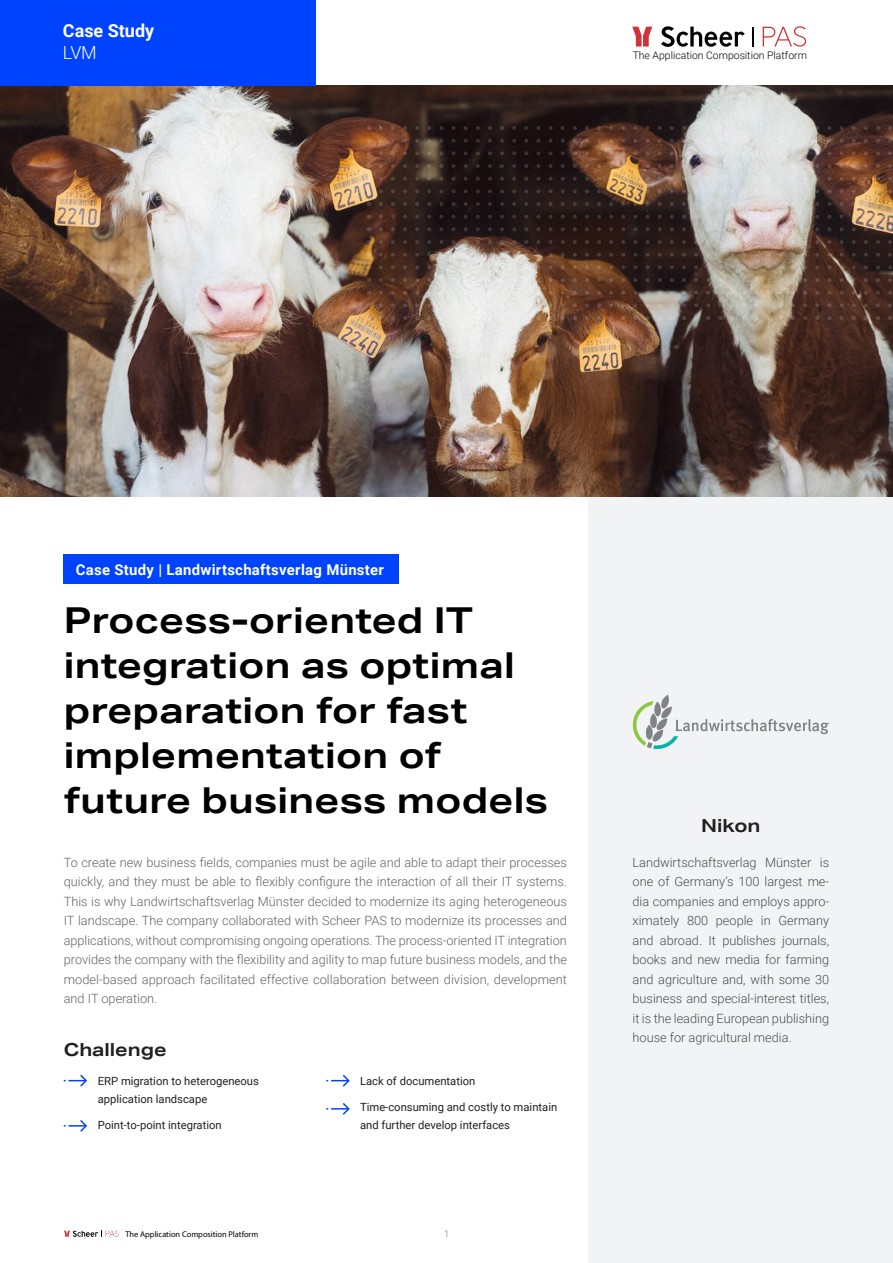
<style>
.page{position:relative;width:893px;height:1263px;background:#fff}
.page>*{position:absolute;margin:0;border:0;box-sizing:border-box;transform-origin:0 0}
.t1{font:700 35.7px/45px "Aktiv Grotesk Ex";letter-spacing:.01em;color:#000}
.t2{font:700 18px "Aktiv Grotesk Ex";color:#231f20}
.t3{font:700 18px "Roboto";color:#fff}
.t4{font:300 18px "Roboto";color:#fff}
.t5{font:700 14.85px "Roboto";letter-spacing:.02em;color:#fff}
.t6{font:300 12.75px/19.5px "Roboto";color:#636366;text-align:justify}
.t7{font:300 12.75px/19.5px "Roboto";color:#4b4c4d;text-align:justify}
.t8{font:11.25px/18px "Roboto";color:#231f20}
.t9{font:300 10.5px "Roboto";color:#000}
.t10{font:9px "Inter";color:#7d8d9a}
.t11{font:8.4px "Myriad Pro";color:#000}
</style>
<div class="page">
<svg style="left:753px;top:27px;width:1px;height:20px"></svg>
<svg style="left:763px;top:26px;width:43px;height:21px"></svg>
<svg style="left:632px;top:27px;width:20px;height:20px"></svg>
<svg style="left:661px;top:26px;width:84px;height:21px"></svg>
<div style="left:588px;top:496px;width:305px;height:767px;background:#f2f3f4"></div>
<img style="left:0;top:85px;width:893px;height:411px">
<svg style="left:339px;top:554px;width:60px;height:1px"></svg>
<div style="left:64px;top:555px;width:335px;height:29px;background:#0043ff"></div>
<svg style="left:632px;top:695px;width:197px;height:54px"></svg>
<svg style="left:64px;top:1074px;width:23px;height:13px"></svg>
<svg style="left:64px;top:1120px;width:23px;height:12px"></svg>
<svg style="left:326px;top:1074px;width:24px;height:13px"></svg>
<svg style="left:326px;top:1103px;width:24px;height:12px"></svg>
<svg style="left:381px;top:126px;width:512px;height:4px;background:#605351"></svg>
<svg style="left:381px;top:139px;width:512px;height:4px;background:#736059"></svg>
<svg style="left:381px;top:151px;width:512px;height:4px;background:#756057"></svg>
<svg style="left:381px;top:164px;width:512px;height:4px;background:#776156"></svg>
<svg style="left:381px;top:177px;width:512px;height:4px;background:#7b695d"></svg>
<svg style="left:381px;top:189px;width:512px;height:4px;background:#746358"></svg>
<svg style="left:381px;top:202px;width:512px;height:4px;background:#675a53"></svg>
<svg style="left:381px;top:215px;width:512px;height:4px;background:#5e514d"></svg>
<svg style="left:381px;top:227px;width:512px;height:4px;background:#554846"></svg>
<svg style="left:381px;top:240px;width:512px;height:4px;background:#5a4843"></svg>
<svg style="left:381px;top:253px;width:512px;height:4px;background:#6b584c"></svg>
<svg style="left:381px;top:265px;width:512px;height:4px;background:#7a675b"></svg>
<svg style="left:381px;top:278px;width:512px;height:4px;background:#826e62"></svg>
<svg style="left:381px;top:291px;width:512px;height:4px;background:#8f7b6f"></svg>
<svg style="left:381px;top:303px;width:512px;height:4px;background:#8f7b6f"></svg>
<svg style="left:381px;top:316px;width:512px;height:4px;background:#8e776a"></svg>
<svg style="left:64px;top:1230px;width:55px;height:7px"></svg>
<div style="left:0;top:0;width:315px;height:85px;background:#0043ff"></div>
<h2 class="t3" style="left:63px;top:18px;width:93px">Case Study</h2>
<h2 class="t4" style="left:63px;top:40px;width:35px">LVM</h2>
<p class="t9" style="left:633px;top:48px;width:176px">The Application Composition Platform</p>
<p class="t5" style="left:76px;top:559px;width:310px">Case Study | Landwirtschaftsverlag Münster</p>
<h1 class="t1" style="left:64px;top:597px;width:486px">Process-oriented IT integration as optimal preparation for fast implementation of future business models</h1>
<p class="t6" style="left:64px;top:852px;width:505px">To create new business fields, companies must be agile and able to adapt their processes quickly, and they must be able to flexibly configure the interaction of all their IT systems.<br>This is why Landwirtschaftsverlag Münster decided to modernize its aging heterogeneous IT landscape. The company collaborated with Scheer PAS to modernize its processes and applications, without compromising ongoing operations. The process-oriented IT integration provides the company with the flexibility and agility to map future business models, and the model-based approach facilitated effective collaboration between division, development and IT operation.</p>
<h2 class="t2" style="left:64px;top:1038px;width:104px">Challenge</h2>
<p class="t8" style="left:98px;top:1071px;width:163px">ERP migration to heterogeneous application landscape</p>
<p class="t8" style="left:98px;top:1116px;width:125px">Point-to-point integration</p>
<p class="t8" style="left:360px;top:1071px;width:117px">Lack of documentation</p>
<p class="t8" style="left:360px;top:1098px;width:199px">Time-consuming and costly to maintain and further develop interfaces</p>
<p class="t11" style="left:125px;top:1229px;width:134px">The Application Composition Platform</p>
<p class="t10" style="left:444px;top:1227px;width:6px">1</p>
<h2 class="t2" style="left:701px;top:814px;width:61px">Nikon</h2>
<p class="t7" style="left:632px;top:852px;width:198px">Landwirtschaftsverlag Münster is one of Germany’s 100 largest me&shy;dia companies and employs appro&shy;ximately 800 people in Germany and abroad. It publishes journals, books and new media for farming and agriculture and, with some 30 business and special-interest titles, it is the leading European publishing house for agricultural media.</p>
</div>
